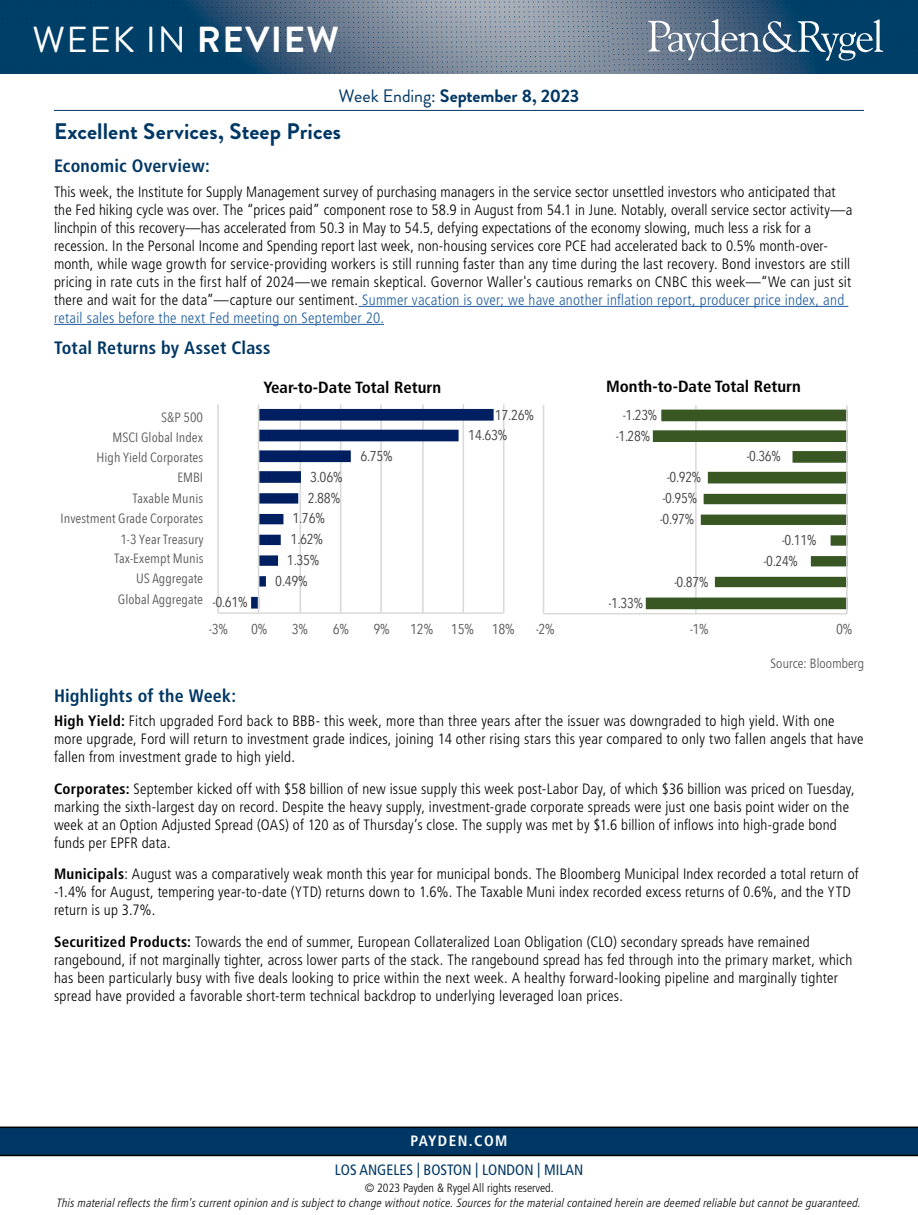
<style>
.page{position:relative;width:918px;height:1215px;background:#fff}
.page>*{position:absolute;margin:0;border:0;box-sizing:border-box;transform-origin:0 0}
.t1{font:36.15px "Brandon Grotesque";letter-spacing:.045em;color:#fff}
.t2{font:700 22.5px "Brandon Grotesque";letter-spacing:.005em;color:#003764}
.t3{font:700 condensed 18px "Frutiger LT Pro";letter-spacing:.01em;color:#003764}
.t4{font:700 18px "Brandon Grotesque";letter-spacing:-.005em;color:#003764}
.t5{font:700 condensed 16.2px "Frutiger LT Pro";color:#000;scale:1.04 1}
.t6{font:300 condensed 15px/18px "Frutiger LT Pro";letter-spacing:.01em;color:#000}
.t7{font:condensed 15px "Frutiger LT Pro";color:#003764}
.t8{font:700 condensed 15px "Frutiger LT Pro";letter-spacing:.1em;color:#fff}
.t9{font:14.25px "Avenir Next Condensed";letter-spacing:-.015em;color:#404040}
.t10{font:14.25px "Avenir Next Condensed";letter-spacing:-.015em;color:#404040;scale:1.04 1}
.t11{font:14.25px "Avenir Next Condensed";color:#595959;scale:1.04 1}
.t12{font:300 condensed 13.5px "Frutiger LT Pro";letter-spacing:.005em;color:#4d4d4f}
.t13{font:13.35px "Avenir Next Condensed";color:#595959;scale:1.04 1}
.t14{font:italic 300 condensed 12px "Frutiger LT Pro";letter-spacing:.02em;color:#000}
.t15{font:300 condensed 12px "Frutiger LT Pro";color:#000}
.s1{font-weight:700}
.s2{font-weight:400}
.s3{color:#215e9e}
</style>
<div class="page">
<svg style="left:0;top:0;width:918px;height:74px;background:#456884"></svg>
<hr style="left:54px;top:110px;width:810px;height:1px;background:#003764">
<hr style="left:358px;top:306px;width:490px;height:1px;background:#215e9e">
<hr style="left:54px;top:324px;width:330px;height:1px;background:#215e9e">
<hr style="left:217px;top:404px;width:2px;height:209px;background:#d9d9d9">
<hr style="left:300px;top:404px;width:1px;height:209px;background:#d9d9d9">
<hr style="left:340px;top:404px;width:1px;height:209px;background:#d9d9d9">
<hr style="left:380px;top:404px;width:2px;height:209px;background:#d9d9d9">
<hr style="left:422px;top:404px;width:2px;height:209px;background:#d9d9d9">
<hr style="left:463px;top:404px;width:1px;height:209px;background:#d9d9d9">
<hr style="left:503px;top:404px;width:1px;height:209px;background:#d9d9d9">
<svg style="left:251px;top:409px;width:243px;height:200px"></svg>
<hr style="left:218px;top:612px;width:286px;height:2px;background:#d9d9d9">
<hr style="left:258px;top:404px;width:1px;height:209px;background:#d9d9d9">
<hr style="left:543px;top:405px;width:1px;height:209px;background:#d9d9d9">
<hr style="left:695px;top:405px;width:2px;height:209px;background:#d9d9d9">
<svg style="left:646px;top:410px;width:200px;height:199px"></svg>
<hr style="left:544px;top:613px;width:303px;height:2px;background:#d9d9d9">
<hr style="left:846px;top:405px;width:2px;height:209px;background:#d9d9d9">
<svg style="left:0;top:1127px;width:918px;height:29px;background:#00325b"></svg>
<h1 class="t1" style="left:32px;top:15px;width:308px">WEEK IN <span class="s1">REVIEW</span></h1>
<p class="t4" style="left:339px;top:84px;width:242px"><span class="s2">Week Ending:</span> September 8, 2023</p>
<h2 class="t2" style="left:54px;top:116px;width:289px">Excellent Services, Steep Prices</h2>
<p class="t3" style="left:54px;top:155px;width:157px">Economic Overview:</p>
<p class="t6" style="left:54px;top:183px;width:800px">This week, the Institute for Supply Management survey of purchasing managers in the service sector unsettled investors who anticipated that the Fed hiking cycle was over. The “prices paid” component rose to 58.9 in August from 54.1 in June. Notably, overall service sector activity—a linchpin of this recovery—has accelerated from 50.3 in May to 54.5, defying expectations of the economy slowing, much less a risk for a recession. In the Personal Income and Spending report last week, non-housing services core PCE had accelerated back to 0.5% month-over&shy;month, while wage growth for service-providing workers is still running faster than any time during the last recovery. Bond investors are still pricing in rate cuts in the first half of 2024—we remain skeptical. Governor Waller's cautious remarks on CNBC this week—“We can just sit there and wait for the data”—capture our sentiment. <span class="s3">Summer vacation is over; we have another inflation report, producer price index, and retail sales before the next Fed meeting on September 20.</span></p>
<p class="t3" style="left:54px;top:337px;width:218px">Total Returns by Asset Class</p>
<p class="t5" style="left:263px;top:378px;width:172px">Year-to-Date Total Return</p>
<p class="t5" style="left:606px;top:377px;width:189px">Month-to-Date Total Return</p>
<p class="t13" style="left:161px;top:406px;width:42px">S&amp;P 500</p>
<p class="t10" style="left:495px;top:403px;width:39px">17.26%</p>
<p class="t9" style="left:623px;top:403px;width:36px">-1.23%</p>
<p class="t13" style="left:113px;top:426px;width:89px">MSCI Global Index</p>
<p class="t10" style="left:468px;top:423px;width:39px">14.63%</p>
<p class="t9" style="left:616px;top:423px;width:36px">-1.28%</p>
<p class="t13" style="left:96px;top:446px;width:104px">High Yield Corporates</p>
<p class="t10" style="left:360px;top:444px;width:33px">6.75%</p>
<p class="t9" style="left:746px;top:444px;width:36px">-0.36%</p>
<p class="t13" style="left:177px;top:466px;width:26px">EMBI</p>
<p class="t10" style="left:310px;top:465px;width:33px">3.06%</p>
<p class="t9" style="left:667px;top:465px;width:36px">-0.92%</p>
<p class="t13" style="left:133px;top:486px;width:69px">Taxable Munis</p>
<p class="t10" style="left:308px;top:485px;width:33px">2.88%</p>
<p class="t9" style="left:663px;top:486px;width:36px">-0.95%</p>
<p class="t13" style="left:61px;top:507px;width:139px">Investment Grade Corporates</p>
<p class="t10" style="left:293px;top:506px;width:33px">1.76%</p>
<p class="t9" style="left:660px;top:507px;width:36px">-0.97%</p>
<p class="t13" style="left:120px;top:528px;width:82px">1-3 Year Treasury</p>
<p class="t10" style="left:291px;top:527px;width:33px">1.62%</p>
<p class="t9" style="left:782px;top:528px;width:36px">-0.11%</p>
<p class="t13" style="left:114px;top:547px;width:87px">Tax-Exempt Munis</p>
<p class="t10" style="left:287px;top:548px;width:33px">1.35%</p>
<p class="t9" style="left:764px;top:549px;width:36px">-0.24%</p>
<p class="t13" style="left:136px;top:567px;width:66px">US Aggregate</p>
<p class="t10" style="left:275px;top:569px;width:33px">0.49%</p>
<p class="t9" style="left:674px;top:570px;width:36px">-0.87%</p>
<p class="t13" style="left:118px;top:587px;width:83px">Global Aggregate</p>
<p class="t10" style="left:213px;top:590px;width:35px">-0.61%</p>
<p class="t9" style="left:609px;top:590px;width:36px">-1.33%</p>
<p class="t11" style="left:209px;top:617px;width:20px">-3%</p>
<p class="t11" style="left:251px;top:617px;width:17px">0%</p>
<p class="t11" style="left:292px;top:617px;width:17px">3%</p>
<p class="t11" style="left:333px;top:617px;width:17px">6%</p>
<p class="t11" style="left:373px;top:617px;width:17px">9%</p>
<p class="t11" style="left:410px;top:617px;width:23px">12%</p>
<p class="t11" style="left:451px;top:617px;width:23px">15%</p>
<p class="t11" style="left:492px;top:617px;width:23px">18%</p>
<p class="t11" style="left:536px;top:617px;width:20px">-2%</p>
<p class="t11" style="left:690px;top:617px;width:20px">-1%</p>
<p class="t11" style="left:836px;top:617px;width:17px">0%</p>
<p class="t12" style="left:770px;top:656px;width:95px">Source: Bloomberg</p>
<p class="t3" style="left:54px;top:685px;width:184px">Highlights of the Week:</p>
<p class="t6" style="left:54px;top:712px;width:811px"><span class="s1">High Yield:</span> Fitch upgraded Ford back to BBB- this week, more than three years after the issuer was downgraded to high yield. With one more upgrade, Ford will return to investment grade indices, joining 14 other rising stars this year compared to only two fallen angels that have fallen from investment grade to high yield.</p>
<p class="t6" style="left:54px;top:780px;width:802px"><span class="s1">Corporates:</span> September kicked off with $58 billion of new issue supply this week post-Labor Day, of which $36 billion was priced on Tuesday, marking the sixth-largest day on record. Despite the heavy supply, investment-grade corporate spreads were just one basis point wider on the week at an Option Adjusted Spread (OAS) of 120 as of Thursday’s close. The supply was met by $1.6 billion of inflows into high-grade bond funds per EPFR data.</p>
<p class="t6" style="left:54px;top:865px;width:806px"><span class="s1">Municipals</span>: August was a comparatively weak month this year for municipal bonds. The Bloomberg Municipal Index recorded a total return of -1.4% for August, tempering year-to-date (YTD) returns down to 1.6%. The Taxable Muni index recorded excess returns of 0.6%, and the YTD return is up 3.7%.</p>
<p class="t6" style="left:54px;top:933px;width:800px"><span class="s1">Securitized Products:</span> Towards the end of summer, European Collateralized Loan Obligation (CLO) secondary spreads have remained rangebound, if not marginally tighter, across lower parts of the stack. The rangebound spread has fed through into the primary market, which has been particularly busy with five deals looking to price within the next week. A healthy forward-looking pipeline and marginally tighter spread have provided a favorable short-term technical backdrop to underlying leveraged loan prices.</p>
<p class="t8" style="left:411px;top:1132px;width:98px">PAYDEN.COM</p>
<p class="t7" style="left:335px;top:1161px;width:250px">LOS ANGELES | BOSTON | LONDON | MILAN</p>
<p class="t15" style="left:365px;top:1181px;width:191px">© 2023 Payden &amp; Rygel All rights reserved.</p>
<p class="t14" style="left:57px;top:1196px;width:806px">This material reflects the firm’s current opinion and is subject to change without notice. Sources for the material contained herein are deemed reliable but cannot be guaranteed.</p>
</div>
